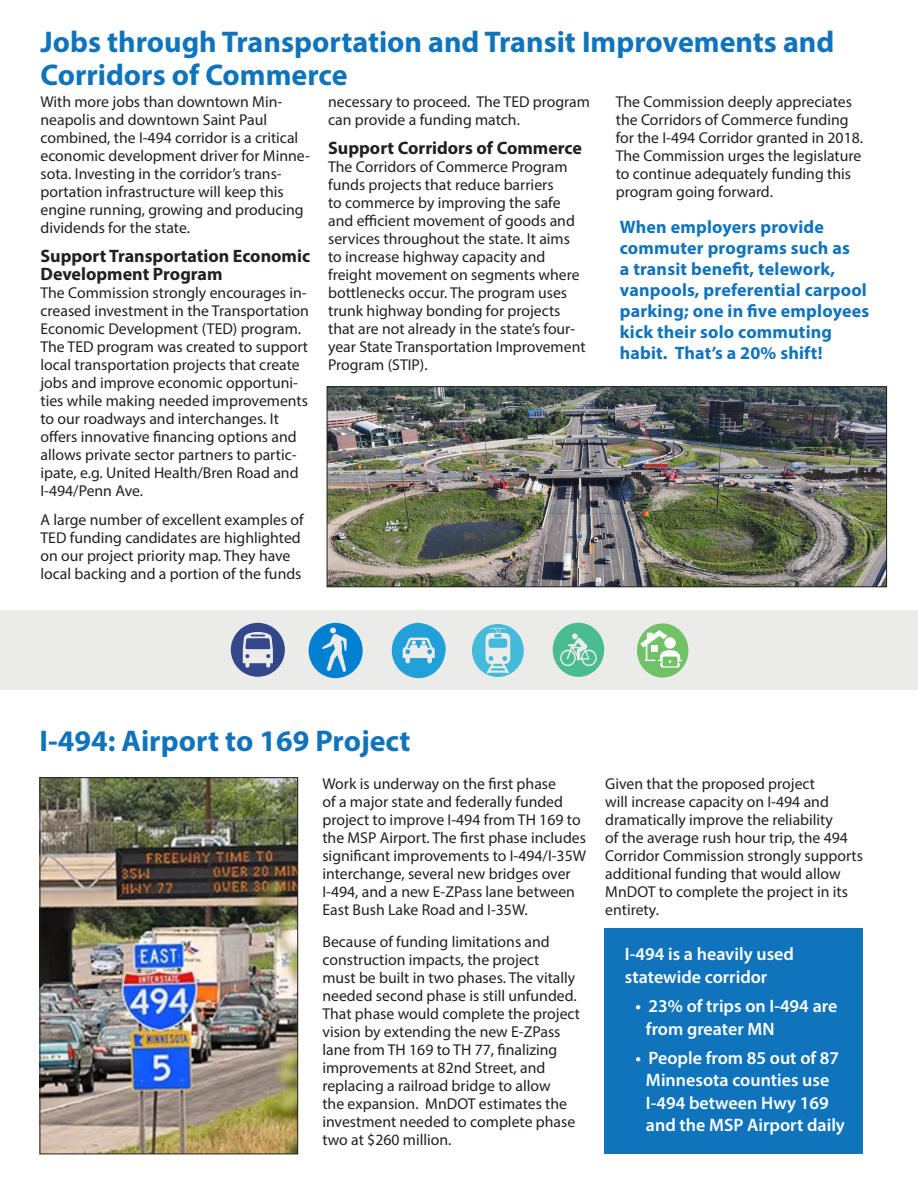
<style>
.page{position:relative;width:918px;height:1188px;background:#fff}
.page>*{position:absolute;margin:0;border:0;box-sizing:border-box;transform-origin:0 0}
.t1{font:700 30px/33px "Myriad Pro";color:#1074bc}
.t2{font:700 18px/21px "Myriad Pro";letter-spacing:.01em;color:#1074bc}
.t3{font:600 18px/22.5px "Myriad Pro";color:#fff}
.t4{font:700 18px/18px "Myriad Pro";color:#231f20}
.t5{font:15.75px/18px "Myriad Pro";color:#231f20}
</style>
<div class="page">
<img style="left:329px;top:388px;width:556px;height:197px">
<div style="left:327px;top:386px;width:560px;height:201px;border:1px solid #231f20"></div>
<div style="left:0;top:611px;width:918px;height:79px;background:#ebebea"></div>
<svg style="left:553px;top:623px;width:51px;height:54px"></svg>
<svg style="left:472px;top:624px;width:52px;height:53px"></svg>
<svg style="left:392px;top:623px;width:54px;height:55px"></svg>
<svg style="left:309px;top:623px;width:54px;height:55px"></svg>
<svg style="left:231px;top:623px;width:54px;height:54px"></svg>
<div style="left:637px;top:623px;width:51px;height:55px;background:#71c167;border-radius:50%"></div>
<svg style="left:640px;top:630px;width:42px;height:38px"></svg>
<div style="left:604px;top:928px;width:259px;height:226px;background:#1074bc"></div>
<img style="left:42px;top:779px;width:254px;height:373px">
<div style="left:40px;top:777px;width:258px;height:377px;border:1px solid #231f20"></div>
<p class="t1" style="left:40px;top:24px;width:795px">Jobs through Transportation and Transit Improvements and<br>Corridors of Commerce</p>
<p class="t5" style="left:40px;top:92px;width:271px">With more jobs than downtown Min&shy;neapolis and downtown Saint Paul combined, the I-494 corridor is a critical economic development driver for Minne&shy;sota. Investing in the corridor’s trans&shy;portation infrastructure will keep this engine running, growing and producing dividends for the state.</p>
<p class="t4" style="left:40px;top:246px;width:271px">Support Transportation Economic<br>Development Program</p>
<p class="t5" style="left:40px;top:283px;width:270px">The Commission strongly encourages in&shy;creased investment in the Transportation Economic Development (TED) program.<br>The TED program was created to support local transportation projects that create jobs and improve economic opportuni&shy;ties while making needed improvements to our roadways and interchanges. It offers innovative financing options and allows private sector partners to partic&shy;ipate, e.g. United Health/Bren Road and I-494/Penn Ave.</p>
<p class="t5" style="left:40px;top:510px;width:265px">A large number of excellent examples of TED funding candidates are highlighted on our project priority map. They have local backing and a portion of the funds</p>
<p class="t5" style="left:328px;top:92px;width:263px">necessary to proceed. The TED program can provide a funding match.</p>
<p class="t4" style="left:328px;top:138px;width:255px">Support Corridors of Commerce</p>
<p class="t5" style="left:328px;top:157px;width:259px">The Corridors of Commerce Program funds projects that reduce barriers<br>to commerce by improving the safe and efficient movement of goods and services throughout the state. It aims to increase highway capacity and freight movement on segments where bottlenecks occur. The program uses trunk highway bonding for projects that are not already in the state’s four&shy;year State Transportation Improvement Program (STIP).</p>
<p class="t5" style="left:616px;top:92px;width:249px">The Commission deeply appreciates the Corridors of Commerce funding for the I-494 Corridor granted in 2018.<br>The Commission urges the legislature to continue adequately funding this program going forward.</p>
<p class="t2" style="left:620px;top:216px;width:251px">When employers provide commuter programs such as<br>a transit benefit, telework, vanpools, preferential carpool parking; one in five employees kick their solo commuting habit. That’s a 20% shift!</p>
<p class="t1" style="left:40px;top:724px;width:373px">I-494: Airport to 169 Project</p>
<p class="t5" style="left:322px;top:775px;width:265px">Work is underway on the first phase<br>of a major state and federally funded project to improve I-494 from TH 169 to the MSP Airport. The first phase includes significant improvements to I-494/I-35W interchange, several new bridges over I-494, and a new E-ZPass lane between East Bush Lake Road and I-35W.</p>
<p class="t5" style="left:322px;top:932px;width:259px">Because of funding limitations and construction impacts, the project<br>must be built in two phases. The vitally needed second phase is still unfunded.<br>That phase would complete the project vision by extending the new E-ZPass lane from TH 169 to TH 77, finalizing improvements at 82nd Street, and replacing a railroad bridge to allow<br>the expansion. MnDOT estimates the investment needed to complete phase two at $260 million.</p>
<p class="t5" style="left:605px;top:775px;width:259px">Given that the proposed project<br>will increase capacity on I-494 and dramatically improve the reliability<br>of the average rush hour trip, the 494<br>Corridor Commission strongly supports additional funding that would allow MnDOT to complete the project in its entirety.</p>
<p class="t3" style="left:625px;top:943px;width:170px">I-494 is a heavily used statewide corridor</p>
<p class="t3" style="left:646px;top:994px;width:193px;text-indent:-10px">• 23% of trips on I-494 are from greater MN</p>
<p class="t3" style="left:635px;top:1046px;width:211px;text-align:center">• People from 85 out of 87<br>Minnesota counties use<br>I-494 between Hwy 169 and the MSP Airport daily</p>
</div>
